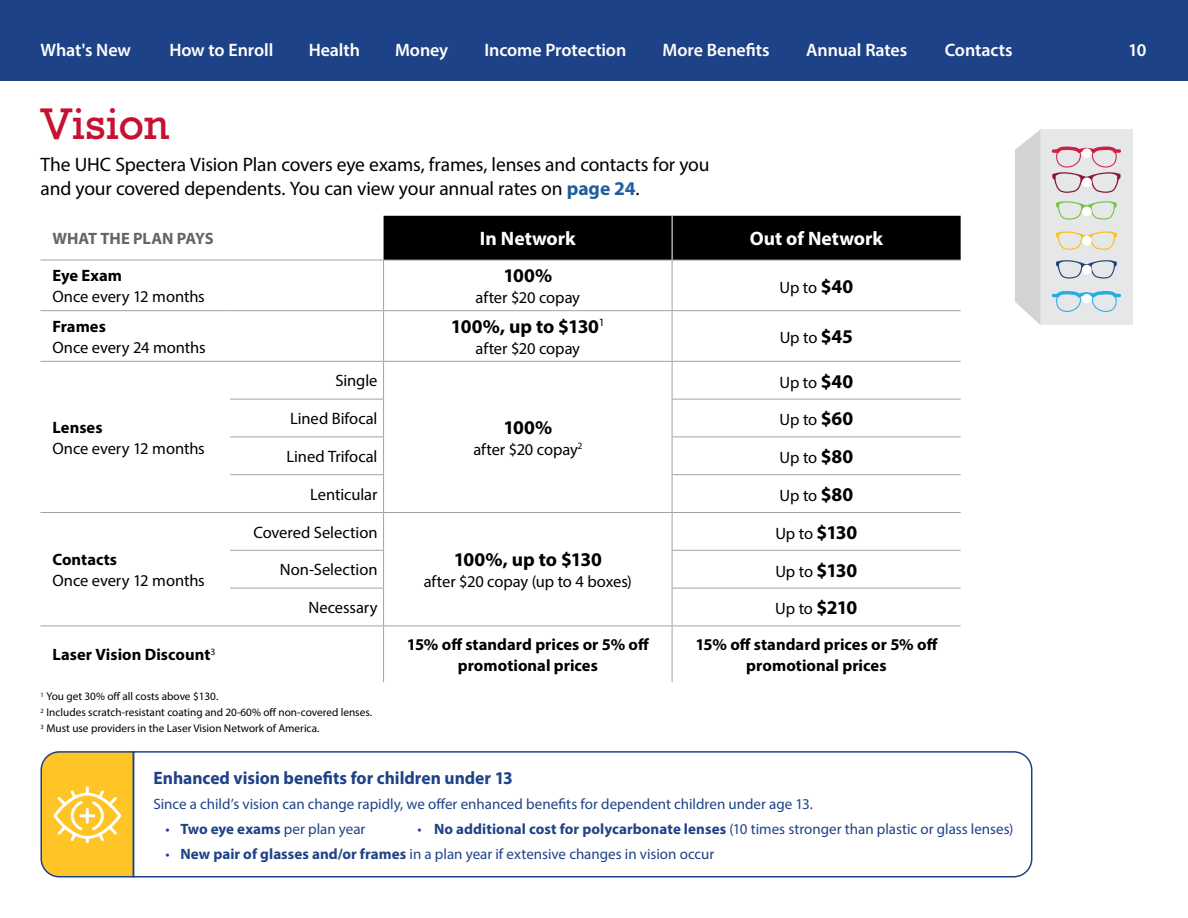
<style>
.page{position:relative;width:1188px;height:918px;background:#fff}
.page>*{position:absolute;margin:0;border:0;box-sizing:border-box;transform-origin:0 0}
.t1{font:45px "Rockwell Std";letter-spacing:-.005em;color:#c41230}
.t2{font:22.5px "Myriad Pro";letter-spacing:-.01em;color:#fff}
.t3{font:19.5px/24px "Myriad Pro";letter-spacing:-.005em;color:#000}
.t4{font:700 19.5px "Myriad Pro";letter-spacing:-.005em;color:#000}
.t5{font:700 19.5px "Myriad Pro";color:#fff}
.t6{font:600 18px "Myriad Pro";letter-spacing:-.005em;color:#fff}
.t7{font:700 18px "Myriad Pro";color:#1e4287}
.t8{font:16.5px "Myriad Pro";letter-spacing:-.005em;color:#000}
.t9{font:700 16.5px/21px "Myriad Pro";color:#000;text-align:center}
.t10{font:700 16.5px "Myriad Pro";letter-spacing:-.005em;color:#64656a}
.t11{font:15px "Myriad Pro";color:#1e4287}
.t12{font:11.25px/16px "Myriad Pro";color:#000}
.s1{font-weight:600;font-size:18px}
.s2{font-weight:700;color:#215e9e}
.s3{font-weight:700;font-size:19.5px}
.s4{font-weight:700}
</style>
<div class="page">
<div style="left:0;top:0;width:1188px;height:81px;background:#1e4287"></div>
<div style="left:384px;top:216px;width:577px;height:44px;background:#000"></div>
<hr style="left:384px;top:260px;width:288px;height:1px;background:#a4a1a4">
<hr style="left:672px;top:260px;width:289px;height:1px;background:#a4a1a4">
<hr style="left:40px;top:310px;width:190px;height:1px;background:#a4a1a4">
<hr style="left:230px;top:310px;width:154px;height:1px;background:#a4a1a4">
<hr style="left:384px;top:310px;width:288px;height:1px;background:#a4a1a4">
<hr style="left:672px;top:310px;width:289px;height:1px;background:#a4a1a4">
<hr style="left:40px;top:361px;width:190px;height:1px;background:#a4a1a4">
<hr style="left:230px;top:361px;width:154px;height:1px;background:#a4a1a4">
<hr style="left:384px;top:361px;width:288px;height:1px;background:#a4a1a4">
<hr style="left:672px;top:361px;width:289px;height:1px;background:#a4a1a4">
<hr style="left:230px;top:399px;width:154px;height:1px;background:#a4a1a4">
<hr style="left:672px;top:399px;width:289px;height:1px;background:#a4a1a4">
<hr style="left:230px;top:437px;width:154px;height:1px;background:#a4a1a4">
<hr style="left:672px;top:437px;width:289px;height:1px;background:#a4a1a4">
<hr style="left:230px;top:474px;width:154px;height:1px;background:#a4a1a4">
<hr style="left:672px;top:474px;width:289px;height:1px;background:#a4a1a4">
<hr style="left:40px;top:512px;width:190px;height:1px;background:#a4a1a4">
<hr style="left:230px;top:512px;width:154px;height:1px;background:#a4a1a4">
<hr style="left:384px;top:512px;width:288px;height:1px;background:#a4a1a4">
<hr style="left:672px;top:512px;width:289px;height:1px;background:#a4a1a4">
<hr style="left:230px;top:550px;width:154px;height:1px;background:#a4a1a4">
<hr style="left:672px;top:550px;width:289px;height:1px;background:#a4a1a4">
<hr style="left:230px;top:588px;width:154px;height:1px;background:#a4a1a4">
<hr style="left:672px;top:588px;width:289px;height:1px;background:#a4a1a4">
<hr style="left:40px;top:626px;width:190px;height:1px;background:#a4a1a4">
<hr style="left:230px;top:626px;width:154px;height:1px;background:#a4a1a4">
<hr style="left:384px;top:626px;width:288px;height:1px;background:#a4a1a4">
<hr style="left:672px;top:626px;width:289px;height:1px;background:#a4a1a4">
<hr style="left:383px;top:260px;width:1px;height:50px;background:#a4a1a4">
<hr style="left:672px;top:260px;width:1px;height:50px;background:#a4a1a4">
<hr style="left:383px;top:311px;width:1px;height:50px;background:#a4a1a4">
<hr style="left:672px;top:311px;width:1px;height:50px;background:#a4a1a4">
<hr style="left:383px;top:362px;width:1px;height:37px;background:#a4a1a4">
<hr style="left:672px;top:362px;width:1px;height:37px;background:#a4a1a4">
<hr style="left:383px;top:399px;width:1px;height:38px;background:#a4a1a4">
<hr style="left:672px;top:399px;width:1px;height:38px;background:#a4a1a4">
<hr style="left:383px;top:437px;width:1px;height:37px;background:#a4a1a4">
<hr style="left:672px;top:437px;width:1px;height:37px;background:#a4a1a4">
<hr style="left:383px;top:475px;width:1px;height:37px;background:#a4a1a4">
<hr style="left:672px;top:475px;width:1px;height:37px;background:#a4a1a4">
<hr style="left:383px;top:513px;width:1px;height:37px;background:#a4a1a4">
<hr style="left:672px;top:513px;width:1px;height:37px;background:#a4a1a4">
<hr style="left:383px;top:551px;width:1px;height:37px;background:#a4a1a4">
<hr style="left:672px;top:551px;width:1px;height:37px;background:#a4a1a4">
<hr style="left:383px;top:588px;width:1px;height:38px;background:#a4a1a4">
<hr style="left:672px;top:588px;width:1px;height:38px;background:#a4a1a4">
<hr style="left:383px;top:626px;width:1px;height:56px;background:#a4a1a4">
<hr style="left:672px;top:626px;width:1px;height:56px;background:#a4a1a4">
<hr style="left:672px;top:216px;width:1px;height:44px;background:#fff">
<hr style="left:40px;top:260px;width:190px;height:1px;background:#a4a1a4">
<hr style="left:230px;top:260px;width:154px;height:1px;background:#a4a1a4">
<svg style="left:135px;top:751px;width:898px;height:127px"></svg>
<svg style="left:40px;top:751px;width:95px;height:127px;background:#f2c241"></svg>
<div style="left:1040px;top:130px;width:93px;height:195px;background:#e6e7e8"></div>
<svg style="left:1056px;top:201px;width:61px;height:19px"></svg>
<svg style="left:1056px;top:231px;width:61px;height:19px"></svg>
<svg style="left:1056px;top:260px;width:61px;height:19px"></svg>
<svg style="left:1052px;top:146px;width:69px;height:47px"></svg>
<svg style="left:1052px;top:291px;width:69px;height:21px"></svg>
<svg style="left:1015px;top:130px;width:25px;height:195px;background:#d7d7d7"></svg>
<div style="left:1082px;top:294px;width:10px;height:10px;background:#fff;border-radius:50%"></div>
<div style="left:1082px;top:265px;width:10px;height:9px;background:#fff;border-radius:50%"></div>
<div style="left:1082px;top:236px;width:10px;height:9px;background:#fff;border-radius:50%"></div>
<div style="left:1082px;top:207px;width:10px;height:9px;background:#fff;border-radius:50%"></div>
<div style="left:1082px;top:177px;width:10px;height:10px;background:#fff;border-radius:50%"></div>
<div style="left:1082px;top:148px;width:10px;height:10px;background:#fff;border-radius:50%"></div>
<p class="t6" style="left:309px;top:39px;width:53px">Health</p>
<p class="t6" style="left:395px;top:39px;width:55px">Money</p>
<p class="t6" style="left:485px;top:39px;width:143px">Income Protection</p>
<p class="t6" style="left:663px;top:39px;width:109px">More Benefits</p>
<p class="t6" style="left:806px;top:39px;width:102px">Annual Rates</p>
<p class="t6" style="left:41px;top:39px;width:92px">What's New</p>
<h2 class="t2" style="left:169px;top:38px;width:291px"><span class="s1">How to Enroll</span> Table of Contents</h2>
<h2 class="t2" style="left:865px;top:38px;width:45px">Print</h2>
<p class="t6" style="left:945px;top:39px;width:69px">Contacts</p>
<p class="t6" style="left:1128px;top:39px;width:20px">10</p>
<h1 class="t1" style="left:40px;top:97px;width:130px">Vision</h1>
<p class="t3" style="left:40px;top:152px;width:671px">The UHC Spectera Vision Plan covers eye exams, frames, lenses and contacts for you and your covered dependents. You can view your annual rates on <span class="s2">page 24</span>.</p>
<p class="t10" style="left:52px;top:228px;width:163px">WHAT THE PLAN PAYS</p>
<p class="t5" style="left:480px;top:226px;width:97px">In Network</p>
<p class="t5" style="left:750px;top:226px;width:135px">Out of Network</p>
<p class="t9" style="left:52px;top:264px;width:71px">Eye Exam</p>
<p class="t8" style="left:52px;top:286px;width:154px">Once every 12 months</p>
<p class="t4" style="left:503px;top:263px;width:50px">100%</p>
<p class="t8" style="left:476px;top:287px;width:106px">after $20 copay</p>
<p class="t8" style="left:780px;top:277px;width:75px">Up to <span class="s3">$40</span></p>
<p class="t9" style="left:52px;top:315px;width:55px">Frames</p>
<p class="t8" style="left:52px;top:337px;width:155px">Once every 24 months</p>
<p class="t4" style="left:451px;top:314px;width:155px">100%, up to $130<sup>1</sup></p>
<p class="t8" style="left:476px;top:338px;width:106px">after $20 copay</p>
<p class="t8" style="left:780px;top:328px;width:75px">Up to <span class="s3">$45</span></p>
<p class="t8" style="left:336px;top:371px;width:44px">Single</p>
<p class="t8" style="left:780px;top:372px;width:75px">Up to <span class="s3">$40</span></p>
<p class="t9" style="left:52px;top:416px;width:52px">Lenses</p>
<p class="t8" style="left:52px;top:438px;width:154px">Once every 12 months</p>
<p class="t8" style="left:290px;top:408px;width:89px">Lined Bifocal</p>
<p class="t8" style="left:780px;top:410px;width:75px">Up to <span class="s3">$60</span></p>
<p class="t8" style="left:286px;top:446px;width:93px">Lined Trifocal</p>
<p class="t8" style="left:780px;top:447px;width:75px">Up to <span class="s3">$80</span></p>
<p class="t8" style="left:310px;top:484px;width:69px">Lenticular</p>
<p class="t8" style="left:780px;top:485px;width:75px">Up to <span class="s3">$80</span></p>
<p class="t4" style="left:503px;top:414px;width:50px">100%</p>
<p class="t8" style="left:473px;top:439px;width:110px">after $20 copay<sup>2</sup></p>
<p class="t8" style="left:253px;top:522px;width:126px">Covered Selection</p>
<p class="t8" style="left:775px;top:523px;width:84px">Up to <span class="s3">$130</span></p>
<p class="t9" style="left:53px;top:548px;width:66px">Contacts</p>
<p class="t8" style="left:53px;top:570px;width:154px">Once every 12 months</p>
<p class="t4" style="left:454px;top:547px;width:150px">100%, up to $130</p>
<p class="t8" style="left:424px;top:571px;width:210px">after $20 copay (up to 4 boxes)</p>
<p class="t8" style="left:280px;top:560px;width:99px">Non-Selection</p>
<p class="t8" style="left:775px;top:561px;width:84px">Up to <span class="s3">$130</span></p>
<p class="t8" style="left:309px;top:597px;width:71px">Necessary</p>
<p class="t8" style="left:775px;top:599px;width:84px">Up to <span class="s3">$210</span></p>
<p class="t9" style="left:52px;top:644px;width:165px">Laser Vision Discount<sup>3</sup></p>
<p class="t9" style="left:407px;top:633px;width:244px">15% off standard prices or 5% off promotional prices</p>
<p class="t9" style="left:695px;top:633px;width:244px">15% off standard prices or 5% off promotional prices</p>
<p class="t12" style="left:40px;top:688px;width:333px"><sup>1</sup> You get 30% off all costs above $130.<br><sup>2</sup> Includes scratch-resistant coating and 20-60% off non-covered lenses.<br><sup>3</sup> Must use providers in the Laser Vision Network of America.</p>
<p class="t7" style="left:154px;top:766px;width:361px">Enhanced vision benefits for children under 13</p>
<p class="t11" style="left:154px;top:795px;width:661px">Since a child’s vision can change rapidly, we offer enhanced benefits for dependent children under age 13.</p>
<p class="t11" style="left:166px;top:820px;width:201px">• <span class="s4">Two eye exams</span> per plan year</p>
<p class="t11" style="left:418px;top:820px;width:597px">• <span class="s4">No additional cost for polycarbonate lenses</span> (10 times stronger than plastic or glass lenses)</p>
<p class="t11" style="left:166px;top:845px;width:550px">• <span class="s4">New pair of glasses and/or frames</span> in a plan year if extensive changes in vision occur</p>
</div>
